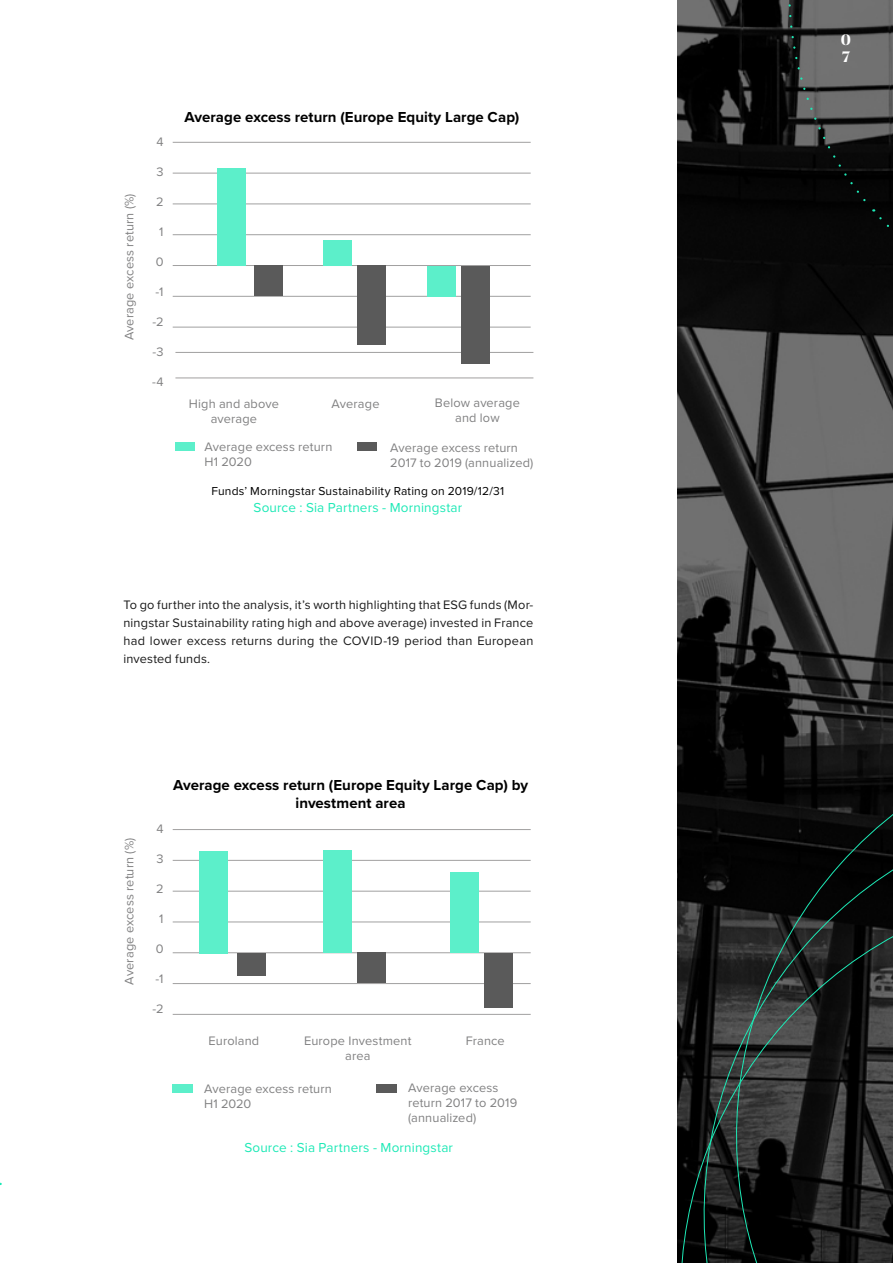
<style>
.page{position:relative;width:893px;height:1263px;background:#fff}
.page>*{position:absolute;margin:0;border:0;box-sizing:border-box;transform-origin:0 0}
.t1{font:700 15px/18px "Proxima Nova";letter-spacing:.005em;color:#000;text-align:center}
.t2{font:700 15px/17px "Noe Display";color:#fff}
.t3{font:13.5px "Proxima Nova";letter-spacing:.01em;color:#1de9b6}
.t4{font:12.75px/15px "Proxima Nova";letter-spacing:.015em;color:#818182}
.t5{font:12.75px/18px "Proxima Nova";letter-spacing:.025em;color:#1a1a1a;text-align:justify}
.t6{font:12px "Proxima Nova";letter-spacing:.015em;color:#000}
</style>
<div class="page">
<hr style="left:175px;top:352px;width:358px;height:1px;background:#a1a0a0">
<svg style="left:358px;top:443px;width:19px;height:8px"></svg>
<svg style="left:175px;top:442px;width:19px;height:9px"></svg>
<hr style="left:173px;top:142px;width:358px;height:1px;background:#a1a0a0">
<hr style="left:173px;top:173px;width:358px;height:1px;background:#a1a0a0">
<hr style="left:173px;top:204px;width:358px;height:1px;background:#a1a0a0">
<hr style="left:173px;top:234px;width:358px;height:1px;background:#a1a0a0">
<hr style="left:173px;top:265px;width:358px;height:1px;background:#a1a0a0">
<hr style="left:173px;top:296px;width:358px;height:1px;background:#a1a0a0">
<hr style="left:173px;top:327px;width:358px;height:1px;background:#a1a0a0">
<div style="left:217px;top:169px;width:28px;height:97px;background:#5cefca"></div>
<svg style="left:323px;top:240px;width:28px;height:26px"></svg>
<svg style="left:254px;top:266px;width:28px;height:30px"></svg>
<div style="left:358px;top:265px;width:28px;height:80px;background:#5a5a5a"></div>
<div style="left:461px;top:266px;width:28px;height:97px;background:#5a5a5a"></div>
<svg style="left:377px;top:1084px;width:20px;height:8px"></svg>
<svg style="left:173px;top:1084px;width:20px;height:9px"></svg>
<hr style="left:173px;top:829px;width:358px;height:1px;background:#a1a0a0">
<hr style="left:173px;top:860px;width:358px;height:1px;background:#a1a0a0">
<hr style="left:173px;top:891px;width:358px;height:1px;background:#a1a0a0">
<hr style="left:173px;top:921px;width:358px;height:1px;background:#a1a0a0">
<hr style="left:173px;top:952px;width:358px;height:1px;background:#a1a0a0">
<hr style="left:173px;top:983px;width:358px;height:1px;background:#a1a0a0">
<hr style="left:173px;top:1014px;width:358px;height:1px;background:#a1a0a0">
<div style="left:200px;top:851px;width:28px;height:102px;background:#5cefca"></div>
<div style="left:323px;top:851px;width:28px;height:102px;background:#5cefca"></div>
<svg style="left:237px;top:953px;width:28px;height:22px"></svg>
<svg style="left:358px;top:952px;width:28px;height:30px"></svg>
<div style="left:484px;top:953px;width:28px;height:55px;background:#5a5a5a"></div>
<hr style="left:175px;top:378px;width:358px;height:1px;background:#a1a0a0">
<svg style="left:427px;top:266px;width:28px;height:31px"></svg>
<div style="left:450px;top:872px;width:28px;height:80px;background:#5cefca"></div>
<img style="left:677px;top:0;width:216px;height:759px">
<div style="left:703px;top:0;width:190px;height:288px;background:#000;opacity:.28"></div>
<svg style="left:754px;top:0;width:139px;height:358px;background:#252626"></svg>
<svg style="left:677px;top:759px;width:13px;height:504px;background:#111313"></svg>
<svg style="left:690px;top:681px;width:203px;height:582px;background:#191b1a"></svg>
<p class="t4" style="left:121px;top:340px;width:148px;rotate:-90deg">Average excess return (%)</p>
<p class="t4" style="left:157px;top:134px;width:9px">4</p>
<p class="t4" style="left:157px;top:164px;width:9px">3</p>
<p class="t4" style="left:156px;top:194px;width:9px">2</p>
<p class="t4" style="left:159px;top:224px;width:6px">1</p>
<p class="t4" style="left:156px;top:254px;width:9px">0</p>
<p class="t4" style="left:156px;top:284px;width:10px">-1</p>
<p class="t4" style="left:153px;top:314px;width:13px">-2</p>
<p class="t4" style="left:153px;top:344px;width:13px">-3</p>
<p class="t4" style="left:152px;top:374px;width:13px">-4</p>
<p class="t1" style="left:185px;top:108px;width:336px">Average excess return (Europe Equity Large Cap)</p>
<p class="t4" style="left:189px;top:396px;width:92px;text-align:center">High and above average</p>
<p class="t4" style="left:435px;top:395px;width:87px;text-align:center">Below average and low</p>
<p class="t4" style="left:332px;top:396px;width:49px">Average</p>
<p class="t4" style="left:205px;top:439px;width:129px">Average excess return<br>H1 2020</p>
<p class="t4" style="left:390px;top:440px;width:145px">Average excess return<br>2017 to 2019 (annualized)</p>
<p class="t6" style="left:211px;top:482px;width:294px">Funds’ Morningstar Sustainability Rating on 2019/12/31</p>
<p class="t3" style="left:254px;top:497px;width:210px">Source : Sia Partners - Morningstar</p>
<p class="t5" style="left:123px;top:595px;width:412px">To go further into the analysis, it’s worth highlighting that ESG funds (Mor&shy;ningstar Sustainability rating high and above average) invested in France had lower excess returns during the COVID-19 period than European invested funds.</p>
<p class="t4" style="left:121px;top:985px;width:148px;rotate:-90deg">Average excess return (%)</p>
<p class="t4" style="left:157px;top:821px;width:9px">4</p>
<p class="t4" style="left:157px;top:851px;width:9px">3</p>
<p class="t4" style="left:156px;top:881px;width:9px">2</p>
<p class="t4" style="left:159px;top:911px;width:6px">1</p>
<p class="t4" style="left:156px;top:941px;width:9px">0</p>
<p class="t4" style="left:156px;top:971px;width:10px">-1</p>
<p class="t4" style="left:153px;top:1001px;width:13px">-2</p>
<p class="t1" style="left:173px;top:776px;width:357px">Average excess return (Europe Equity Large Cap) by investment area</p>
<p class="t4" style="left:209px;top:1032px;width:52px">Euroland</p>
<p class="t4" style="left:304px;top:1032px;width:109px">Europe Investment</p>
<p class="t4" style="left:466px;top:1032px;width:41px">France</p>
<p class="t4" style="left:345px;top:1047px;width:27px">area</p>
<p class="t4" style="left:204px;top:1081px;width:129px">Average excess return<br>H1 2020</p>
<p class="t4" style="left:408px;top:1080px;width:111px">Average excess return 2017 to 2019 (annualized)</p>
<p class="t3" style="left:244px;top:1137px;width:210px">Source : Sia Partners - Morningstar</p>
<p class="t2" style="left:841px;top:31px;width:12px">0<br>0</p>
</div>
